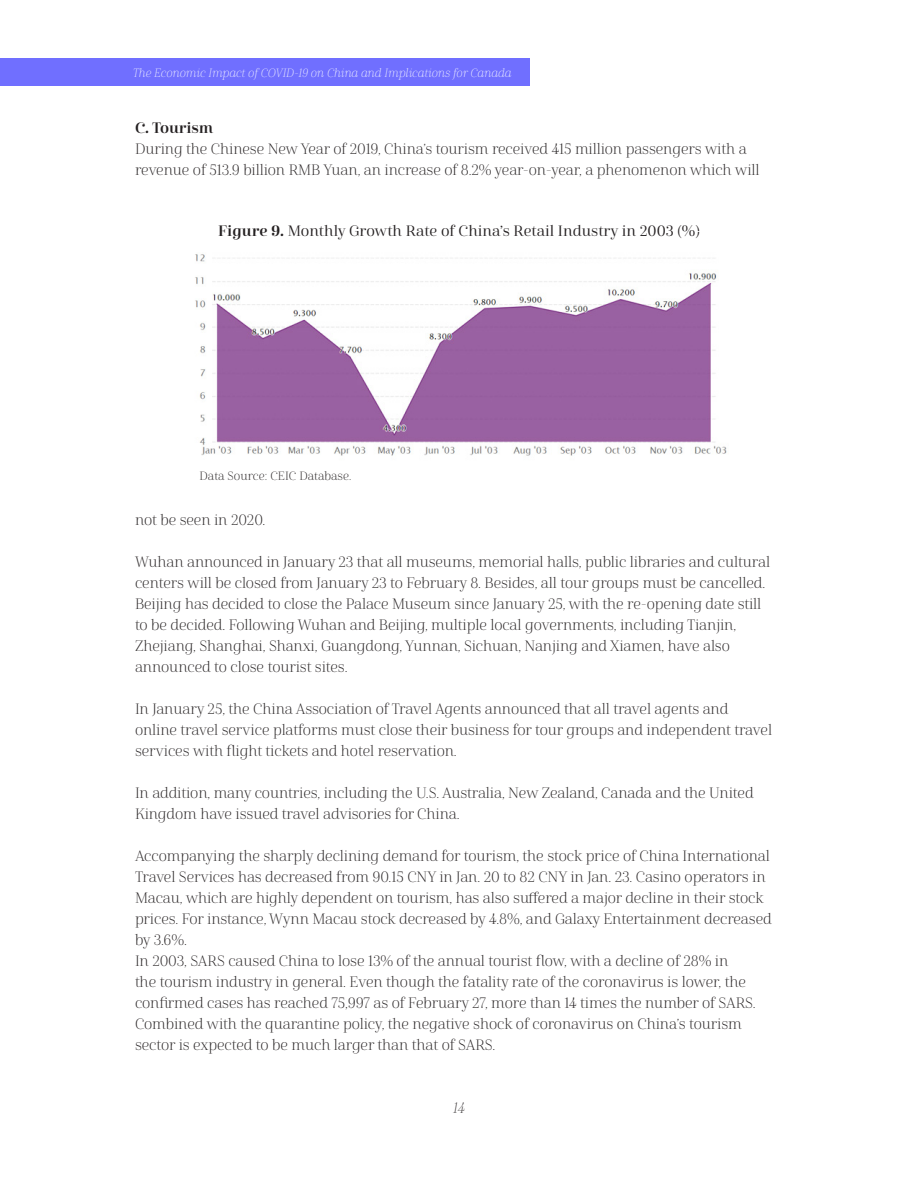
<style>
.page{position:relative;width:918px;height:1188px;background:#fff}
.page>*{position:absolute;margin:0;border:0;box-sizing:border-box;transform-origin:0 0}
.t1{font:15px/21px "Cabrito Didone Nor Lig";letter-spacing:-.01em;color:#231f20}
.t2{font:15px "Cabrito Didone Nor Reg";color:#231f20}
.t3{font:15px "Cabrito Didone Nor Dem";letter-spacing:-.01em;color:#231f20}
.t4{font:15px "Cabrito Didone Nor Thi It";color:#231f20}
.t5{font:12px "Cabrito Didone Nor Thi It";color:#fff}
.t6{font:12px "Cabrito Didone Nor Lig";color:#231f20}
.s1{font-family:"Cabrito Didone Nor Dem"}
</style>
<div class="page">
<div style="left:0;top:58px;width:529px;height:28px;background:#706fff"></div>
<img style="left:195px;top:254px;width:532px;height:202px">
<p class="t5" style="left:133px;top:66px;width:380px">The Economic Impact of COVID-19 on China and Implications for Canada</p>
<p class="t3" style="left:135px;top:119px;width:80px">C. Tourism</p>
<p class="t1" style="left:135px;top:138px;width:626px">During the Chinese New Year of 2019, China’s tourism received 415 million passengers with a revenue of 513.9 billion RMB Yuan, an increase of 8.2% year-on-year, a phenomenon which will</p>
<p class="t2" style="left:218px;top:222px;width:483px"><span class="s1">Figure 9.</span> Monthly Growth Rate of China’s Retail Industry in 2003 (%)</p>
<p class="t6" style="left:200px;top:470px;width:154px">Data Source: CEIC Database.</p>
<p class="t1" style="left:135px;top:510px;width:132px">not be seen in 2020.</p>
<p class="t1" style="left:135px;top:552px;width:637px">Wuhan announced in January 23 that all museums, memorial halls, public libraries and cultural centers will be closed from January 23 to February 8. Besides, all tour groups must be cancelled.<br>Beijing has decided to close the Palace Museum since January 25, with the re-opening date still to be decided. Following Wuhan and Beijing, multiple local governments, including Tianjin, Zhejiang, Shanghai, Shanxi, Guangdong, Yunnan, Sichuan, Nanjing and Xiamen, have also announced to close tourist sites.</p>
<p class="t1" style="left:135px;top:699px;width:639px">In January 25, the China Association of Travel Agents announced that all travel agents and online travel service platforms must close their business for tour groups and independent travel services with flight tickets and hotel reservation.</p>
<p class="t1" style="left:135px;top:783px;width:620px">In addition, many countries, including the U.S. Australia, New Zealand, Canada and the United<br>Kingdom have issued travel advisories for China.</p>
<p class="t1" style="left:135px;top:846px;width:638px">Accompanying the sharply declining demand for tourism, the stock price of China International Travel Services has decreased from 90.15 CNY in Jan. 20 to 82 CNY in Jan. 23. Casino operators in Macau, which are highly dependent on tourism, has also suffered a major decline in their stock prices. For instance, Wynn Macau stock decreased by 4.8%, and Galaxy Entertainment decreased by 3.6%.</p>
<p class="t1" style="left:135px;top:951px;width:622px">In 2003, SARS caused China to lose 13% of the annual tourist flow, with a decline of 28% in<br>the tourism industry in general. Even though the fatality rate of the coronavirus is lower, the confirmed cases has reached 75,997 as of February 27, more than 14 times the number of SARS.<br>Combined with the quarantine policy, the negative shock of coronavirus on China’s tourism sector is expected to be much larger than that of SARS.</p>
<p class="t4" style="left:453px;top:1099px;width:13px">14</p>
</div>
